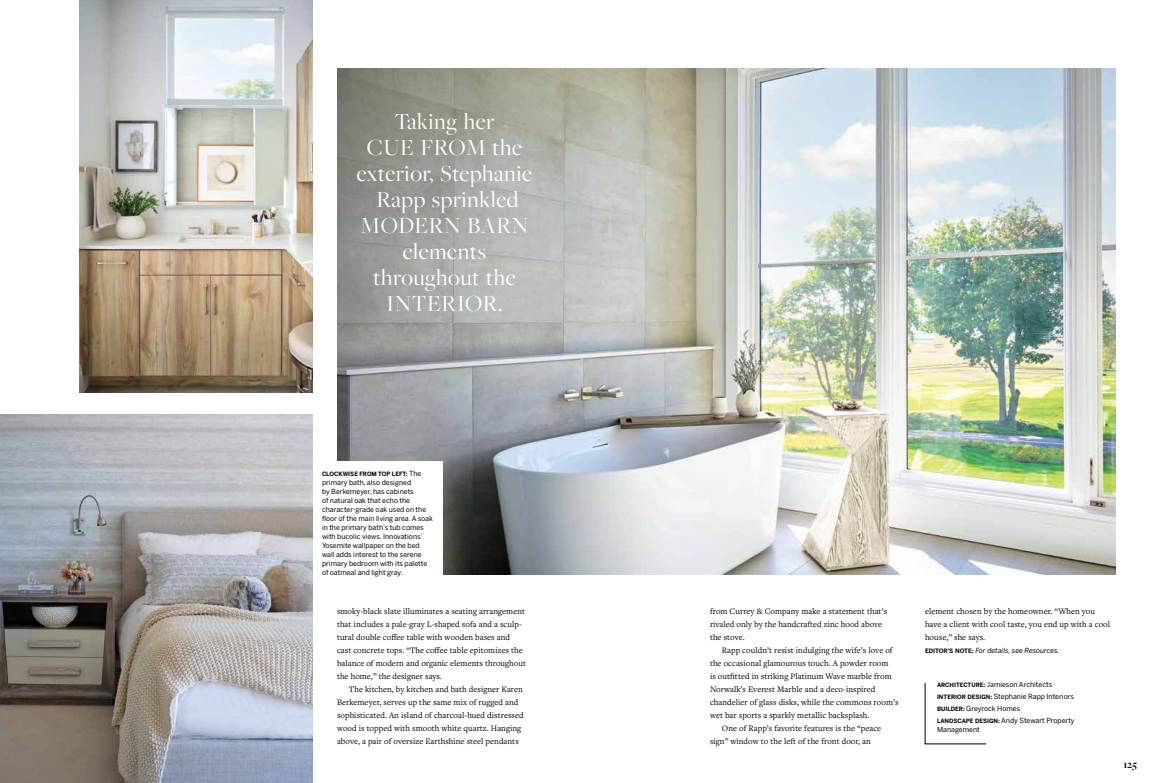
<style>
.page{position:relative;width:1152px;height:783px;background:#fff}
.page>*{position:absolute;margin:0;border:0;box-sizing:border-box;transform-origin:0 0}
.t1{font:24px/26px "Freight Big Pro";letter-spacing:.02em;color:#fff;text-align:center}
.t2{font:700 11px "Freight Big Pro";color:#000}
.t3{font:8.7px/13px "Freight Text Pro";letter-spacing:.005em;color:#000}
.t4{font:7px/9px "Benton Sans";color:#000}
.t5{font:italic 7px "Benton Sans";color:#000}
.t6{font:700 5.9px "Benton Sans";color:#000}
.s1{font-weight:400;font-size:7px}
.s2{font-weight:700;font-size:5.9px}
.s3{font-weight:700;font-style:normal;font-size:6px}
</style>
<div class="page">
<img style="left:79px;top:0;width:234px;height:393px">
<img style="left:337px;top:68px;width:779px;height:507px">
<svg style="left:925px;top:683px;width:61px;height:61px"></svg>
<div style="left:313px;top:461px;width:130px;height:123px;background:#fff"></div>
<img style="left:0;top:414px;width:313px;height:369px">
<h1 class="t1" style="left:357px;top:108px;width:177px">Taking her<br>CUE FROM the exterior, Stephanie<br>Rapp sprinkled<br>MODERN BARN elements throughout the<br>INTERIOR.</h1>
<p class="t6" style="left:322px;top:470px;width:101px">CLOCKWISE FROM TOP LEFT: <span class="s1">The</span></p>
<p class="t4" style="left:322px;top:478px;width:112px">primary bath, also designed<br>by Berkemeyer, has cabinets<br>of natural oak that echo the character-grade oak used on the floor of the main living area. A soak in the primary bath’s tub comes with bucolic views. Innovations’<br>Yosemite wallpaper on the bed wall adds interest to the serene primary bedroom with its palette of oatmeal and light gray.</p>
<p class="t3" style="left:337px;top:604px;width:191px">smoky-black slate illuminates a seating arrangement that includes a pale-gray L-shaped sofa and a sculp&shy;tural double coffee table with wooden bases and cast concrete tops. “The coffee table epitomizes the balance of modern and organic elements throughout the home,” the designer says.</p>
<p class="t3" style="left:337px;top:682px;width:188px;text-indent:12px">The kitchen, by kitchen and bath designer Karen Berkemeyer, serves up the same mix of rugged and sophisticated. An island of charcoal-hued distressed wood is topped with smooth white quartz. Hanging above, a pair of oversize Earthshine steel pendants</p>
<p class="t4" style="left:937px;top:678px;width:139px;line-height:12px"><span class="s2">ARCHITECTURE:</span> Jamieson Architects <span class="s2">INTERIOR DESIGN:</span> Stephanie Rapp Interiors <span class="s2">BUILDER:</span> Greyrock Homes<br><span class="s2">LANDSCAPE DESIGN:</span> Andy Stewart Property</p>
<p class="t3" style="left:710px;top:604px;width:179px">from Currey &amp; Company make a statement that’s rivaled only by the handcrafted zinc hood above the stove.</p>
<p class="t3" style="left:722px;top:643px;width:172px">Rapp couldn’t resist indulging the wife’s love of</p>
<p class="t3" style="left:710px;top:656px;width:180px">the occasional glamourous touch. A powder room</p>
<p class="t3" style="left:710px;top:669px;width:183px">is outfitted in striking Platinum Wave marble from</p>
<p class="t3" style="left:710px;top:682px;width:167px">Norwalk’s Everest Marble and a deco-inspired</p>
<p class="t3" style="left:710px;top:695px;width:190px">chandelier of glass disks, while the commons room’s</p>
<p class="t3" style="left:710px;top:708px;width:161px">wet bar sports a sparkly metallic backsplash.</p>
<p class="t3" style="left:722px;top:721px;width:161px">One of Rapp’s favorite features is the “peace</p>
<p class="t3" style="left:710px;top:734px;width:162px">sign” window to the left of the front door, an</p>
<p class="t3" style="left:925px;top:604px;width:187px">element chosen by the homeowner. “When you have a client with cool taste, you end up with a cool house,” she says.</p>
<p class="t5" style="left:925px;top:646px;width:136px"><span class="s3">EDITOR’S NOTE:</span> For details, see Resources.</p>
<p class="t4" style="left:937px;top:725px;width:44px">Management</p>
<p class="t2" style="left:1123px;top:757px;width:15px">125</p>
</div>
